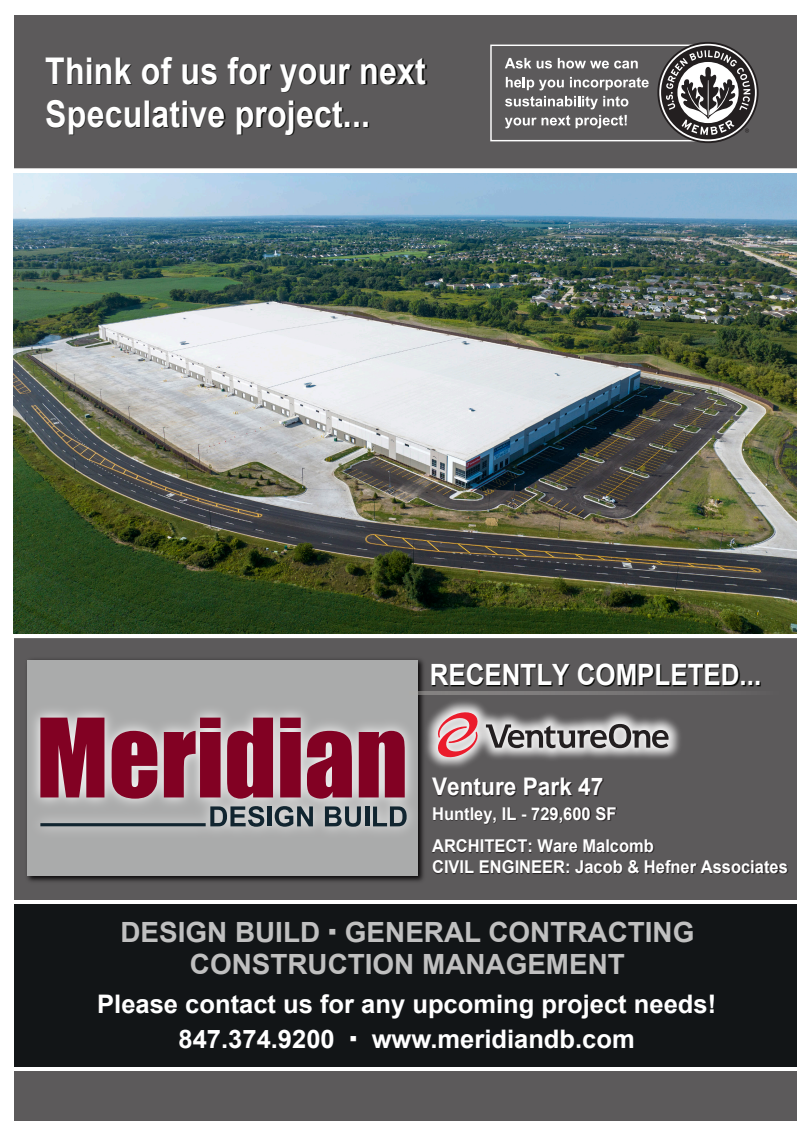
<style>
.page{position:relative;width:810px;height:1134px;background:#fff}
.page>*{position:absolute;margin:0;border:0;box-sizing:border-box;transform-origin:0 0}
.t1{font:700 36.9px/42.5px "Arial";letter-spacing:.005em;color:#fff;scale:.87 1}
.t2{font:700 29.25px "Arial";color:#fff;scale:.88 1}
.t3{font:700 27.9px/32.5px "Arial";color:#c0c0c0;text-align:center}
.t4{font:700 25.5px/34.8px "Arial";color:#fff;text-align:center}
.t5{font:700 24.3px "Arial";color:#fff;scale:.93 1}
.t6{font:700 17.7px/20.5px "Arial";color:#fff;scale:.93 1}
.s1{font-weight:900}
</style>
<div class="page">
<div style="left:14px;top:15px;width:782px;height:1105px;background:#5c5a5b"></div>
<div style="left:14px;top:900px;width:782px;height:170px;background:#fff"></div>
<div style="left:14px;top:904px;width:782px;height:163px;background:#121517"></div>
<img style="left:27px;top:659px;width:397px;height:223px">
<div style="left:28px;top:660px;width:390px;height:216px;background:#aaabab"></div>
<img style="left:27px;top:701px;width:397px;height:143px">
<svg style="left:40px;top:718px;width:64px;height:79px;background:#8d1b39"></svg>
<svg style="left:112px;top:731px;width:45px;height:68px;background:#922c47"></svg>
<svg style="left:164px;top:718px;width:57px;height:79px;background:#963e55"></svg>
<svg style="left:227px;top:718px;width:46px;height:81px;background:#912a45"></svg>
<svg style="left:280px;top:718px;width:21px;height:79px;background:#881030"></svg>
<svg style="left:307px;top:731px;width:45px;height:68px;background:#912844"></svg>
<svg style="left:359px;top:731px;width:46px;height:66px;background:#8e1f3c"></svg>
<svg style="left:210px;top:806px;width:54px;height:21px"></svg>
<hr style="left:268px;top:806px;width:4px;height:20px;background:#112530">
<svg style="left:275px;top:806px;width:38px;height:21px"></svg>
<svg style="left:325px;top:806px;width:36px;height:21px"></svg>
<hr style="left:365px;top:806px;width:4px;height:20px;background:#112530">
<svg style="left:373px;top:806px;width:34px;height:20px"></svg>
<hr style="left:40px;top:823px;width:166px;height:3px;background:#112530">
<svg style="left:418px;top:691px;width:11px;height:4px"></svg>
<img style="left:429px;top:664px;width:332px;height:31px">
<div style="left:490px;top:45px;width:217px;height:96px;border:1px solid #fefefe"></div>
<svg style="left:505px;top:58px;width:26px;height:11px"></svg>
<svg style="left:537px;top:61px;width:15px;height:8px"></svg>
<svg style="left:558px;top:58px;width:80px;height:11px"></svg>
<svg style="left:506px;top:77px;width:58px;height:13px"></svg>
<svg style="left:570px;top:77px;width:79px;height:13px"></svg>
<svg style="left:505px;top:96px;width:123px;height:13px"></svg>
<svg style="left:505px;top:115px;width:65px;height:13px"></svg>
<svg style="left:576px;top:115px;width:51px;height:13px"></svg>
<svg style="left:657px;top:42px;width:102px;height:101px"></svg>
<img style="left:46px;top:57px;width:382px;height:79px">
<hr style="left:8px;top:168px;width:802px;height:3px;background:#fff">
<hr style="left:8px;top:633px;width:802px;height:3px;background:#fff">
<img style="left:432px;top:778px;width:172px;height:19px">
<img style="left:432px;top:839px;width:357px;height:36px">
<img style="left:433px;top:806px;width:184px;height:19px">
<img style="left:421px;top:697px;width:259px;height:76px">
<img style="left:430px;top:706px;width:246px;height:58px">
<svg style="left:486px;top:724px;width:183px;height:24px;background:#949292"></svg>
<svg style="left:438px;top:712px;width:42px;height:45px;background:#df9197"></svg>
<img style="left:14px;top:173px;width:782px;height:461px">
<h1 class="t1" style="left:45px;top:50px;width:439px">Think of us for your next<br>Speculative project...</h1>
<h2 class="t2" style="left:430px;top:655px;width:378px">RECENTLY COMPLETED...</h2>
<h3 class="t5" style="left:432px;top:770px;width:186px">Venture Park 47</h3>
<p class="t6" style="left:432px;top:803px;width:200px">Huntley, IL - 729,600 SF</p>
<p class="t6" style="left:432px;top:836px;width:384px">ARCHITECT: Ware Malcomb<br>CIVIL ENGINEER: Jacob &amp; Hefner Associates</p>
<h3 class="t3" style="left:120px;top:916px;width:575px">DESIGN BUILD <span class="s1">·</span> GENERAL CONTRACTING<br>CONSTRUCTION MANAGEMENT</h3>
<h3 class="t4" style="left:97px;top:987px;width:620px">Please contact us for any upcoming project needs!<br>847.374.9200 <span class="s1">·</span> www.meridiandb.com</h3>
</div>
